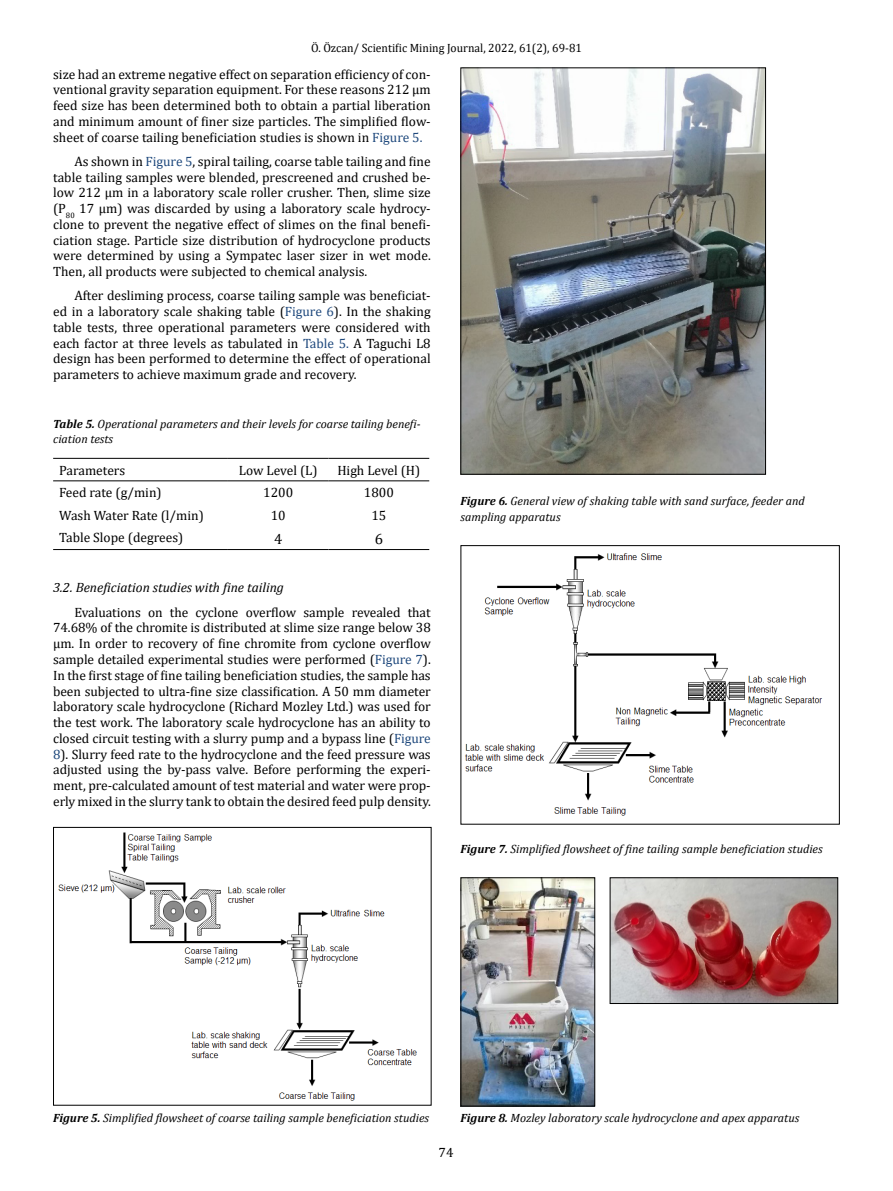
<style>
.page{position:relative;width:893px;height:1191px;background:#fff}
.page>*{position:absolute;margin:0;border:0;box-sizing:border-box;transform-origin:0 0}
.t1{font:15px "Cambria";color:#000}
.t2{font:13.5px/15.8px "Cambria";color:#000;text-align:justify}
.t3{font:italic 13.5px "Cambria";color:#000}
.t4{font:italic 12px/15.8px "Cambria";color:#000}
.t5{font:12px "Cambria";color:#000}
.s1{color:#1f497d}
.s2{font-weight:700}
</style>
<div class="page">
<hr style="left:53px;top:458px;width:175px;height:1px;background:#000">
<hr style="left:228px;top:458px;width:100px;height:1px;background:#000">
<hr style="left:328px;top:458px;width:101px;height:1px;background:#000">
<hr style="left:53px;top:480px;width:175px;height:1px;background:#000">
<hr style="left:228px;top:480px;width:100px;height:1px;background:#000">
<hr style="left:328px;top:480px;width:101px;height:1px;background:#000">
<hr style="left:53px;top:549px;width:175px;height:1px;background:#000">
<hr style="left:228px;top:549px;width:100px;height:1px;background:#000">
<hr style="left:328px;top:549px;width:101px;height:1px;background:#000">
<img style="left:58px;top:832px;width:359px;height:269px">
<div style="left:53px;top:827px;width:378px;height:278px;border:1px solid #000"></div>
<img style="left:462px;top:70px;width:302px;height:402px">
<div style="left:460px;top:68px;width:306px;height:406px;border:1px solid #000"></div>
<img style="left:465px;top:553px;width:358px;height:263px">
<div style="left:460px;top:545px;width:380px;height:279px;border:1px solid #000"></div>
<img style="left:462px;top:879px;width:131px;height:225px">
<div style="left:460px;top:877px;width:135px;height:229px;border:1px solid #000"></div>
<img style="left:612px;top:879px;width:224px;height:123px">
<div style="left:610px;top:877px;width:228px;height:127px;border:1px solid #000"></div>
<p class="t5" style="left:311px;top:41px;width:272px">Ö. Özcan/ Scientific Mining Journal, 2022, 61(2), 69-81</p>
<p class="t2" style="left:53px;top:66px;width:379px">size had an extreme negative effect on separation efficiency of con&shy;ventional gravity separation equipment. For these reasons 212 µm feed size has been determined both to obtain a partial liberation and minimum amount of finer size particles. The simplified flow&shy;sheet of coarse tailing beneficiation studies is shown in <span class="s1">Figure 5.</span></p>
<p class="t2" style="left:53px;top:153px;width:379px;text-indent:21px">As shown in <span class="s1">Figure 5</span>, spiral tailing, coarse table tailing and fine table tailing samples were blended, prescreened and crushed be&shy;low 212 µm in a laboratory scale roller crusher. Then, slime size (P<sub>80</sub> 17 µm) was discarded by using a laboratory scale hydrocy&shy;clone to prevent the negative effect of slimes on the final benefi&shy;ciation stage. Particle size distribution of hydrocyclone products were determined by using a Sympatec laser sizer in wet mode.<br>Then, all products were subjected to chemical analysis.</p>
<p class="t2" style="left:53px;top:288px;width:379px;text-indent:21px">After desliming process, coarse tailing sample was beneficiat&shy;ed in a laboratory scale shaking table (<span class="s1">Figure 6</span>). In the shaking table tests, three operational parameters were considered with each factor at three levels as tabulated in <span class="s1">Table 5.</span> A Taguchi L8 design has been performed to determine the effect of operational parameters to achieve maximum grade and recovery.</p>
<p class="t4" style="left:53px;top:415px;width:369px"><span class="s2">Table 5.</span> Operational parameters and their levels for coarse tailing benefi&shy;ciation tests</p>
<p class="t2" style="left:59px;top:462px;width:68px">Parameters</p>
<p class="t2" style="left:239px;top:462px;width:80px">Low Level (L)</p>
<p class="t2" style="left:337px;top:462px;width:85px">High Level (H)</p>
<p class="t2" style="left:59px;top:485px;width:104px">Feed rate (g/min)</p>
<p class="t2" style="left:263px;top:485px;width:31px">1200</p>
<p class="t2" style="left:364px;top:485px;width:31px">1800</p>
<p class="t2" style="left:59px;top:507px;width:146px">Wash Water Rate (l/min)</p>
<p class="t2" style="left:271px;top:507px;width:16px">10</p>
<p class="t2" style="left:371px;top:507px;width:16px">15</p>
<p class="t2" style="left:59px;top:530px;width:126px">Table Slope (degrees)</p>
<p class="t1" style="left:274px;top:529px;width:10px">4</p>
<p class="t1" style="left:375px;top:529px;width:10px">6</p>
<p class="t3" style="left:53px;top:578px;width:232px">3.2. Beneficiation studies with fine tailing</p>
<p class="t2" style="left:53px;top:604px;width:379px;text-indent:21px">Evaluations on the cyclone overflow sample revealed that 74.68% of the chromite is distributed at slime size range below 38 μm. In order to recovery of fine chromite from cyclone overflow sample detailed experimental studies were performed (<span class="s1">Figure 7</span>).<br>In the first stage of fine tailing beneficiation studies, the sample has been subjected to ultra-fine size classification. A 50 mm diameter laboratory scale hydrocyclone (Richard Mozley Ltd.) was used for the test work. The laboratory scale hydrocyclone has an ability to closed circuit testing with a slurry pump and a bypass line (<span class="s1">Figure 8</span>). Slurry feed rate to the hydrocyclone and the feed pressure was adjusted using the by-pass valve. Before performing the experi&shy;ment, pre-calculated amount of test material and water were prop&shy;erly mixed in the slurry tank to obtain the desired feed pulp density.</p>
<p class="t4" style="left:460px;top:493px;width:346px"><span class="s2">Figure 6.</span> General view of shaking table with sand surface, feeder and sampling apparatus</p>
<p class="t4" style="left:460px;top:840px;width:364px"><span class="s2">Figure 7.</span> Simplified flowsheet of fine tailing sample beneficiation studies</p>
<p class="t4" style="left:53px;top:1109px;width:377px"><span class="s2">Figure 5.</span> Simplified flowsheet of coarse tailing sample beneficiation studies</p>
<p class="t4" style="left:460px;top:1109px;width:340px"><span class="s2">Figure 8.</span> Mozley laboratory scale hydrocyclone and apex apparatus</p>
<p class="t2" style="left:439px;top:1144px;width:16px">74</p>
</div>
